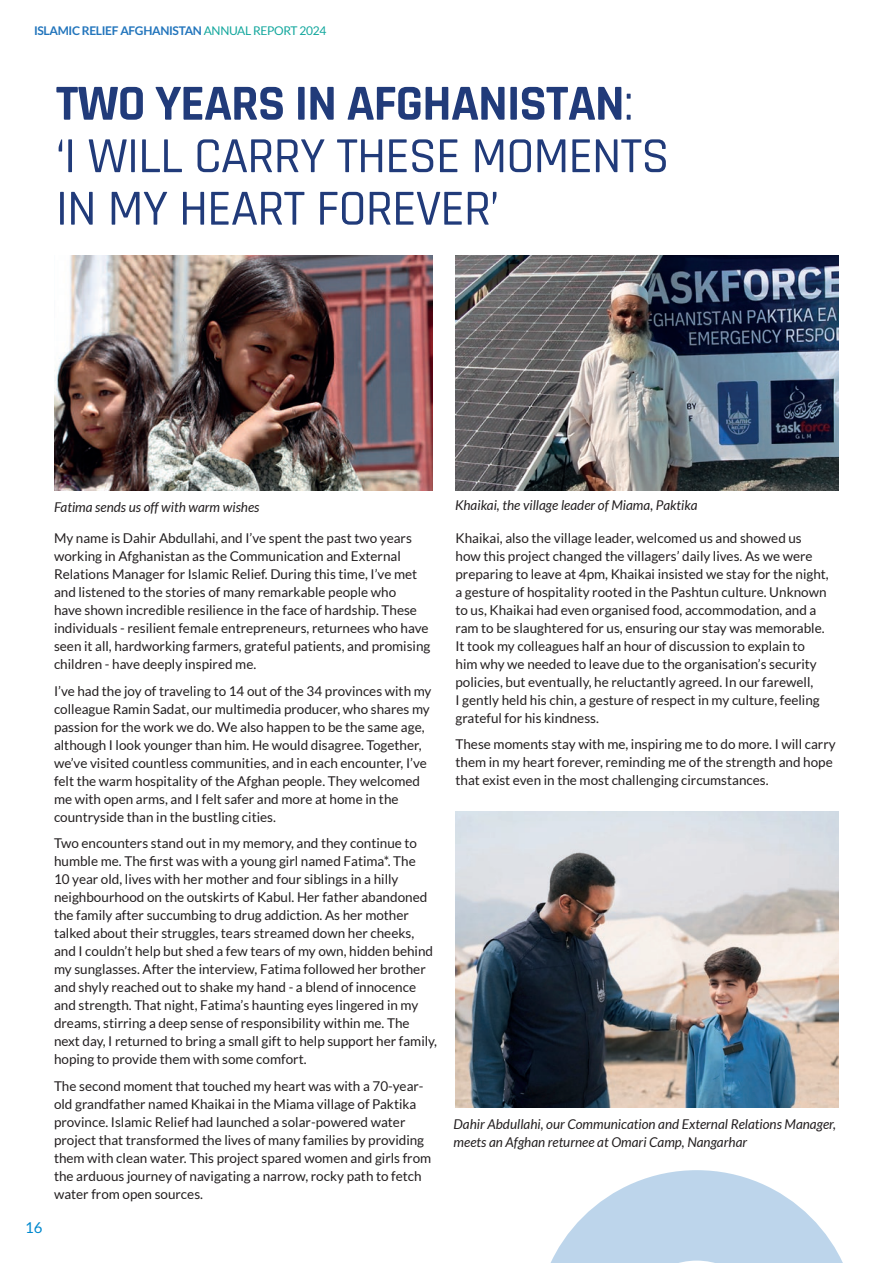
<style>
.page{position:relative;width:893px;height:1263px;background:#fff}
.page>*{position:absolute;margin:0;border:0;box-sizing:border-box;transform-origin:0 0}
.t1{font:500 51px/52.5px "Islamic Relief";letter-spacing:-.02em;color:#213b7a}
.t2{font:15px "Lato";color:#0088ce}
.t3{font:13.5px/18px "Lato";color:#231f20}
.t4{font:italic 13.5px/18px "Lato";color:#231f20}
.t5{font:700 12px "Lato";letter-spacing:-.025em;color:#2275bc}
.s1{font-weight:400;color:#12a79d}
.s2{font-weight:700}
</style>
<div class="page">
<svg style="left:550px;top:1170px;width:293px;height:93px"></svg>
<img style="left:54px;top:255px;width:378px;height:235px">
<img style="left:455px;top:255px;width:384px;height:235px">
<img style="left:455px;top:811px;width:384px;height:297px">
<p class="t5" style="left:34px;top:24px;width:294px">ISLAMIC RELIEF AFGHANISTAN <span class="s1">ANNUAL REPORT 2024</span></p>
<h1 class="t1" style="left:56px;top:79px;width:615px"><span class="s2">TWO YEARS IN AFGHANISTAN</span>:<br>‘I WILL CARRY THESE MOMENTS<br>IN MY HEART FOREVER’</h1>
<p class="t2" style="left:25px;top:1219px;width:19px">16</p>
<p class="t4" style="left:54px;top:499px;width:207px">Fatima sends us off with warm wishes</p>
<p class="t3" style="left:54px;top:529px;width:378px">My name is Dahir Abdullahi, and I’ve spent the past two years working in Afghanistan as the Communication and External Relations Manager for Islamic Relief. During this time, I’ve met and listened to the stories of many remarkable people who<br>have shown incredible resilience in the face of hardship. These individuals - resilient female entrepreneurs, returnees who have seen it all, hardworking farmers, grateful patients, and promising children - have deeply inspired me.</p>
<p class="t3" style="left:54px;top:682px;width:379px">I’ve had the joy of traveling to 14 out of the 34 provinces with my colleague Ramin Sadat, our multimedia producer, who shares my passion for the work we do. We also happen to be the same age, although I look younger than him. He would disagree. Together, we’ve visited countless communities, and in each encounter, I’ve felt the warm hospitality of the Afghan people. They welcomed me with open arms, and I felt safer and more at home in the countryside than in the bustling cities.</p>
<p class="t3" style="left:54px;top:834px;width:385px">Two encounters stand out in my memory, and they continue to humble me. The first was with a young girl named Fatima*. The<br>10 year old, lives with her mother and four siblings in a hilly neighbourhood on the outskirts of Kabul. Her father abandoned the family after succumbing to drug addiction. As her mother talked about their struggles, tears streamed down her cheeks, and I couldn’t help but shed a few tears of my own, hidden behind my sunglasses. After the interview, Fatima followed her brother and shyly reached out to shake my hand - a blend of innocence and strength. That night, Fatima’s haunting eyes lingered in my dreams, stirring a deep sense of responsibility within me. The next day, I returned to bring a small gift to help support her family, hoping to provide them with some comfort.</p>
<p class="t3" style="left:54px;top:1076px;width:379px">The second moment that touched my heart was with a 70-year&shy;old grandfather named Khaikai in the Miama village of Paktika province. Islamic Relief had launched a solar-powered water project that transformed the lives of many families by providing them with clean water. This project spared women and girls from the arduous journey of navigating a narrow, rocky path to fetch water from open sources.</p>
<p class="t4" style="left:455px;top:497px;width:244px">Khaikai, the village leader of Miama, Paktika</p>
<p class="t3" style="left:455px;top:529px;width:375px">Khaikai, also the village leader, welcomed us and showed us how this project changed the villagers’ daily lives. As we were preparing to leave at 4pm, Khaikai insisted we stay for the night, a gesture of hospitality rooted in the Pashtun culture. Unknown to us, Khaikai had even organised food, accommodation, and a ram to be slaughtered for us, ensuring our stay was memorable.<br>It took my colleagues half an hour of discussion to explain to him why we needed to leave due to the organisation’s security policies, but eventually, he reluctantly agreed. In our farewell,<br>I gently held his chin, a gesture of respect in my culture, feeling grateful for his kindness.</p>
<p class="t3" style="left:455px;top:735px;width:382px">These moments stay with me, inspiring me to do more. I will carry them in my heart forever, reminding me of the strength and hope that exist even in the most challenging circumstances.</p>
<p class="t4" style="left:454px;top:1115px;width:384px">Dahir Abdullahi, our Communication and External Relations Manager, meets an Afghan returnee at Omari Camp, Nangarhar</p>
</div>
